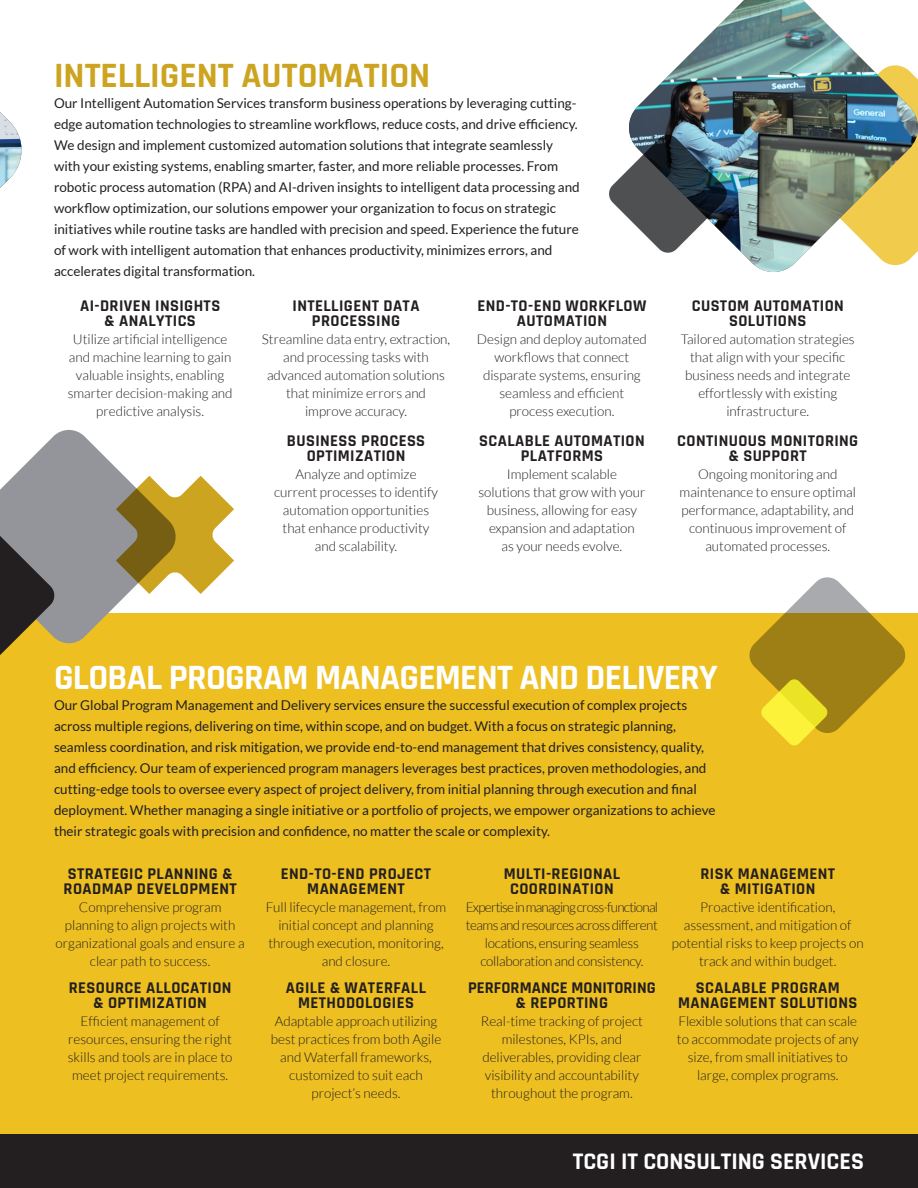
<style>
.page{position:relative;width:918px;height:1188px;background:#fff}
.page>*{position:absolute;margin:0;border:0;box-sizing:border-box;transform-origin:0 0}
.t1{font:700 36px "Rajdhani";letter-spacing:-.02em;color:#fff}
.t2{font:700 36px "Rajdhani";color:#cca420}
.t3{font:700 24px "Rajdhani";color:#fff}
.Bullet_title{font:700 16.5px/15px "Rajdhani";letter-spacing:.025em;color:#231f20;text-align:center}
.Bullet_title-2{font:700 16.5px/15px "Rajdhani";letter-spacing:.005em;color:#231f20;text-align:center}
.Sm_body_copy{font:300 13.5px/18px "Lato";color:#231f20;text-align:center}
.t4{font:13.5px/21px "Lato";color:#231f20}
.Sm_body_copy-2{font:300 13.5px/18px "Lato";letter-spacing:-.04em;color:#231f20;text-align:center}
</style>
<div class="page">
<div style="left:0;top:1134px;width:918px;height:54px;background:#231f20"></div>
<div style="left:0;top:613px;width:918px;height:521px;background:#edbf20"></div>
<img style="left:0;top:112px;width:22px;height:76px">
<img style="left:629px;top:0;width:289px;height:272px">
<svg style="left:0;top:430px;width:234px;height:225px"></svg>
<svg style="left:609px;top:135px;width:119px;height:118px"></svg>
<svg style="left:749px;top:577px;width:157px;height:168px"></svg>
<h2 class="t2" style="left:54px;top:54px;width:378px">INTELLIGENT AUTOMATION</h2>
<p class="t4" style="left:54px;top:93px;width:527px">Our Intelligent Automation Services transform business operations by leveraging cutting&shy;edge automation technologies to streamline workflows, reduce costs, and drive efficiency.<br>We design and implement customized automation solutions that integrate seamlessly with your existing systems, enabling smarter, faster, and more reliable processes. From robotic process automation (RPA) and AI-driven insights to intelligent data processing and workflow optimization, our solutions empower your organization to focus on strategic initiatives while routine tasks are handled with precision and speed. Experience the future of work with intelligent automation that enhances productivity, minimizes errors, and accelerates digital transformation.</p>
<p class="Bullet_title" style="left:80px;top:299px;width:142px">AI-DRIVEN INSIGHTS &amp; ANALYTICS</p>
<p class="Sm_body_copy" style="left:68px;top:330px;width:166px">Utilize artificial intelligence and machine learning to gain valuable insights, enabling smarter decision-making and predictive analysis.</p>
<p class="Bullet_title" style="left:293px;top:299px;width:128px">INTELLIGENT DATA<br>PROCESSING</p>
<p class="Sm_body_copy" style="left:262px;top:330px;width:190px">Streamline data entry, extraction, and processing tasks with advanced automation solutions that minimize errors and improve accuracy.</p>
<p class="Bullet_title" style="left:287px;top:434px;width:140px">BUSINESS PROCESS<br>OPTIMIZATION</p>
<p class="Sm_body_copy" style="left:274px;top:465px;width:166px">Analyze and optimize current processes to identify automation opportunities that enhance productivity and scalability.</p>
<p class="Bullet_title" style="left:477px;top:299px;width:171px">END-TO-END WORKFLOW<br>AUTOMATION</p>
<p class="Sm_body_copy" style="left:477px;top:330px;width:172px">Design and deploy automated workflows that connect disparate systems, ensuring seamless and efficient process execution.</p>
<p class="Bullet_title" style="left:479px;top:434px;width:167px">SCALABLE AUTOMATION<br>PLATFORMS</p>
<p class="Sm_body_copy" style="left:478px;top:465px;width:169px">Implement scalable<br>solutions that grow with your business, allowing for easy expansion and adaptation<br>as your needs evolve.</p>
<p class="Bullet_title" style="left:692px;top:299px;width:154px">CUSTOM AUTOMATION<br>SOLUTIONS</p>
<p class="Sm_body_copy" style="left:681px;top:330px;width:175px">Tailored automation strategies that align with your specific business needs and integrate effortlessly with existing infrastructure.</p>
<p class="Bullet_title" style="left:677px;top:434px;width:183px">CONTINUOUS MONITORING &amp; SUPPORT</p>
<p class="Sm_body_copy" style="left:680px;top:465px;width:178px">Ongoing monitoring and maintenance to ensure optimal performance, adaptability, and continuous improvement of automated processes.</p>
<h2 class="t1" style="left:54px;top:655px;width:665px">GLOBAL PROGRAM MANAGEMENT AND DELIVERY</h2>
<p class="t4" style="left:54px;top:694px;width:663px">Our Global Program Management and Delivery services ensure the successful execution of complex projects across multiple regions, delivering on time, within scope, and on budget. With a focus on strategic planning, seamless coordination, and risk mitigation, we provide end-to-end management that drives consistency, quality, and efficiency. Our team of experienced program managers leverages best practices, proven methodologies, and cutting-edge tools to oversee every aspect of project delivery, from initial planning through execution and final deployment. Whether managing a single initiative or a portfolio of projects, we empower organizations to achieve their strategic goals with precision and confidence, no matter the scale or complexity.</p>
<p class="Bullet_title" style="left:64px;top:867px;width:175px;text-align:left">STRATEGIC PLANNING &amp;<br>ROADMAP DEVELOPMENT</p>
<p class="Sm_body_copy" style="left:56px;top:899px;width:191px">Comprehensive program planning to align projects with organizational goals and ensure a clear path to success.</p>
<p class="Bullet_title" style="left:69px;top:981px;width:164px">RESOURCE ALLOCATION &amp; OPTIMIZATION</p>
<p class="Sm_body_copy" style="left:68px;top:1012px;width:166px">Efficient management of resources, ensuring the right skills and tools are in place to meet project requirements.</p>
<p class="Bullet_title" style="left:281px;top:867px;width:152px">END-TO-END PROJECT<br>MANAGEMENT</p>
<p class="Sm_body_copy" style="left:266px;top:899px;width:182px">Full lifecycle management, from initial concept and planning through execution, monitoring, and closure.</p>
<p class="Bullet_title" style="left:286px;top:981px;width:142px">AGILE &amp; WATERFALL<br>METHODOLOGIES</p>
<p class="Sm_body_copy" style="left:271px;top:1012px;width:172px">Adaptable approach utilizing best practices from both Agile and Waterfall frameworks, customized to suit each project’s needs.</p>
<p class="Bullet_title" style="left:504px;top:867px;width:118px">MULTI-REGIONAL<br>COORDINATION</p>
<p class="Sm_body_copy-2" style="left:466px;top:899px;width:194px">Expertise in managing cross-functional teams and resources across different locations, ensuring seamless collaboration and consistency.</p>
<p class="Bullet_title-2" style="left:468px;top:981px;width:189px">PERFORMANCE MONITORING &amp; REPORTING</p>
<p class="Sm_body_copy" style="left:481px;top:1012px;width:164px">Real-time tracking of project milestones, KPIs, and deliverables, providing clear visibility and accountability throughout the program.</p>
<p class="Bullet_title" style="left:700px;top:867px;width:136px">RISK MANAGEMENT &amp; MITIGATION</p>
<p class="Sm_body_copy" style="left:672px;top:899px;width:193px">Proactive identification, assessment, and mitigation of potential risks to keep projects on track and within budget.</p>
<p class="Bullet_title" style="left:678px;top:981px;width:181px">SCALABLE PROGRAM<br>MANAGEMENT SOLUTIONS</p>
<p class="Sm_body_copy" style="left:677px;top:1012px;width:183px">Flexible solutions that can scale to accommodate projects of any size, from small initiatives to large, complex programs.</p>
<h2 class="t3" style="left:573px;top:1147px;width:293px">TCGI IT CONSULTING SERVICES</h2>
</div>
